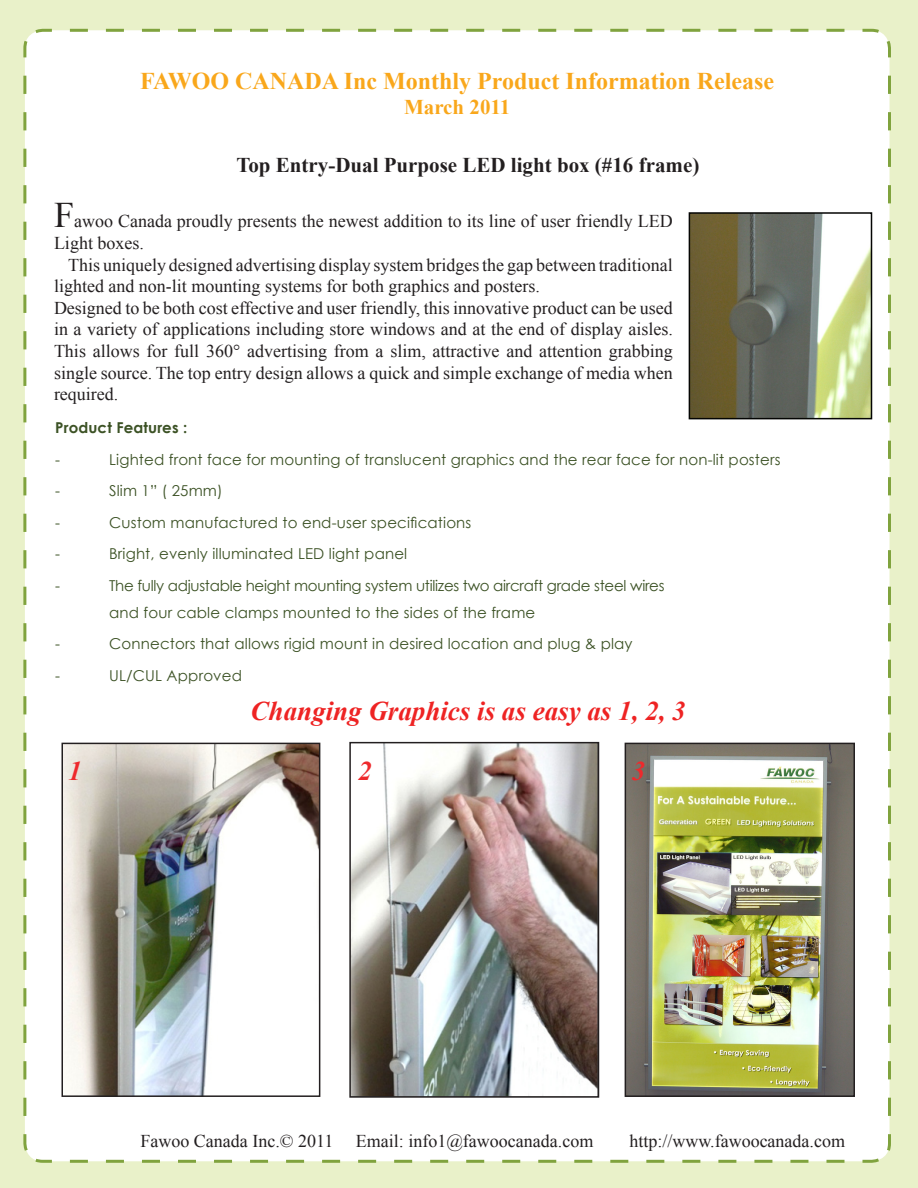
<style>
.page{position:relative;width:918px;height:1188px;background:#e9f1c9}
.page>*{position:absolute;margin:0;border:0;box-sizing:border-box;transform-origin:0 0}
.t1{font:italic 700 27px "Times New Roman";color:#ee2323}
.t2{font:italic 700 27px "Times New Roman";color:#ee292c}
.t3{font:700 24px "Times New Roman";color:#f9a71b}
.t4{font:700 21px "Times New Roman";color:#231f20}
.t5{font:700 21px "Times New Roman";color:#f9a71b}
.t6{font:18px/21.6px "Times New Roman";color:#231f20}
.t7{font:15px "Century Gothic";letter-spacing:.01em;color:#3c5225}
.t8{font:15px/27px "Century Gothic";letter-spacing:-.02em;color:#3c5225}
.t9{font:700 15px "Century Gothic";letter-spacing:.01em;color:#3c5225}
.s1{font-size:36px}
</style>
<div class="page">
<div style="left:23px;top:28px;width:868px;height:1135px;background:#fff"></div>
<img style="left:692px;top:215px;width:177px;height:201px">
<div style="left:689px;top:212px;width:183px;height:207px;border:2px solid #040503"></div>
<img style="left:628px;top:746px;width:224px;height:348px">
<div style="left:625px;top:743px;width:230px;height:354px;border:2px solid #231f20"></div>
<img style="left:65px;top:746px;width:252px;height:348px">
<div style="left:62px;top:743px;width:258px;height:354px;border:2px solid #231f20"></div>
<img style="left:352px;top:745px;width:244px;height:350px">
<div style="left:349px;top:742px;width:250px;height:356px;border:2px solid #231f20"></div>
<p class="t3" style="left:140px;top:64px;width:635px">FAWOO CANADA Inc Monthly Product Information Release</p>
<p class="t5" style="left:404px;top:93px;width:108px">March 2011</p>
<p class="t4" style="left:236px;top:151px;width:464px">Top Entry-Dual Purpose LED light box (#16 frame)</p>
<p class="t6" style="left:54px;top:210px;width:620px"><span class="s1">F</span>awoo Canada proudly presents the newest addition to its line of user friendly LED<br>Light boxes.</p>
<p class="t6" style="left:54px;top:254px;width:620px;text-indent:14px">This uniquely designed advertising display system bridges the gap between traditional lighted and non-lit mounting systems for both graphics and posters.</p>
<p class="t6" style="left:54px;top:297px;width:620px;text-align:justify">Designed to be both cost effective and user friendly, this innovative product can be used in a variety of applications including store windows and at the end of display aisles.<br>This allows for full 360° advertising from a slim, attractive and attention grabbing single source. The top entry design allows a quick and simple exchange of media when required.</p>
<p class="t9" style="left:55px;top:417px;width:134px">Product Features :</p>
<p class="t7" style="left:55px;top:449px;width:6px">-</p>
<p class="t7" style="left:109px;top:449px;width:673px">Lighted front face for mounting of translucent graphics and the rear face for non-lit posters</p>
<p class="t7" style="left:55px;top:480px;width:6px">-</p>
<p class="t7" style="left:109px;top:480px;width:115px">Slim 1” ( 25mm)</p>
<p class="t7" style="left:55px;top:512px;width:6px">-</p>
<p class="t7" style="left:109px;top:512px;width:364px">Custom manufactured to end-user specifications</p>
<p class="t7" style="left:55px;top:543px;width:6px">-</p>
<p class="t7" style="left:109px;top:543px;width:300px">Bright, evenly illuminated LED light panel</p>
<p class="t7" style="left:55px;top:575px;width:6px">-</p>
<p class="t8" style="left:109px;top:572px;width:557px">The fully adjustable height mounting system utilizes two aircraft grade steel wires and four cable clamps mounted to the sides of the frame</p>
<p class="t7" style="left:55px;top:633px;width:6px">-</p>
<p class="t7" style="left:109px;top:633px;width:525px">Connectors that allows rigid mount in desired location and plug &amp; play</p>
<p class="t7" style="left:55px;top:665px;width:6px">-</p>
<p class="t7" style="left:109px;top:665px;width:134px">UL/CUL Approved</p>
<p class="t1" style="left:251px;top:692px;width:437px">Changing Graphics is as easy as 1, 2, 3</p>
<p class="t2" style="left:68px;top:752px;width:15px">1</p>
<p class="t2" style="left:358px;top:752px;width:15px">2</p>
<p class="t2" style="left:632px;top:752px;width:15px">3</p>
<p class="t6" style="left:140px;top:1130px;width:454px">Fawoo Canada Inc.© 2011 Email: info1@fawoocanada.com</p>
<p class="t6" style="left:629px;top:1130px;width:217px">http://www.fawoocanada.com</p>
</div>
